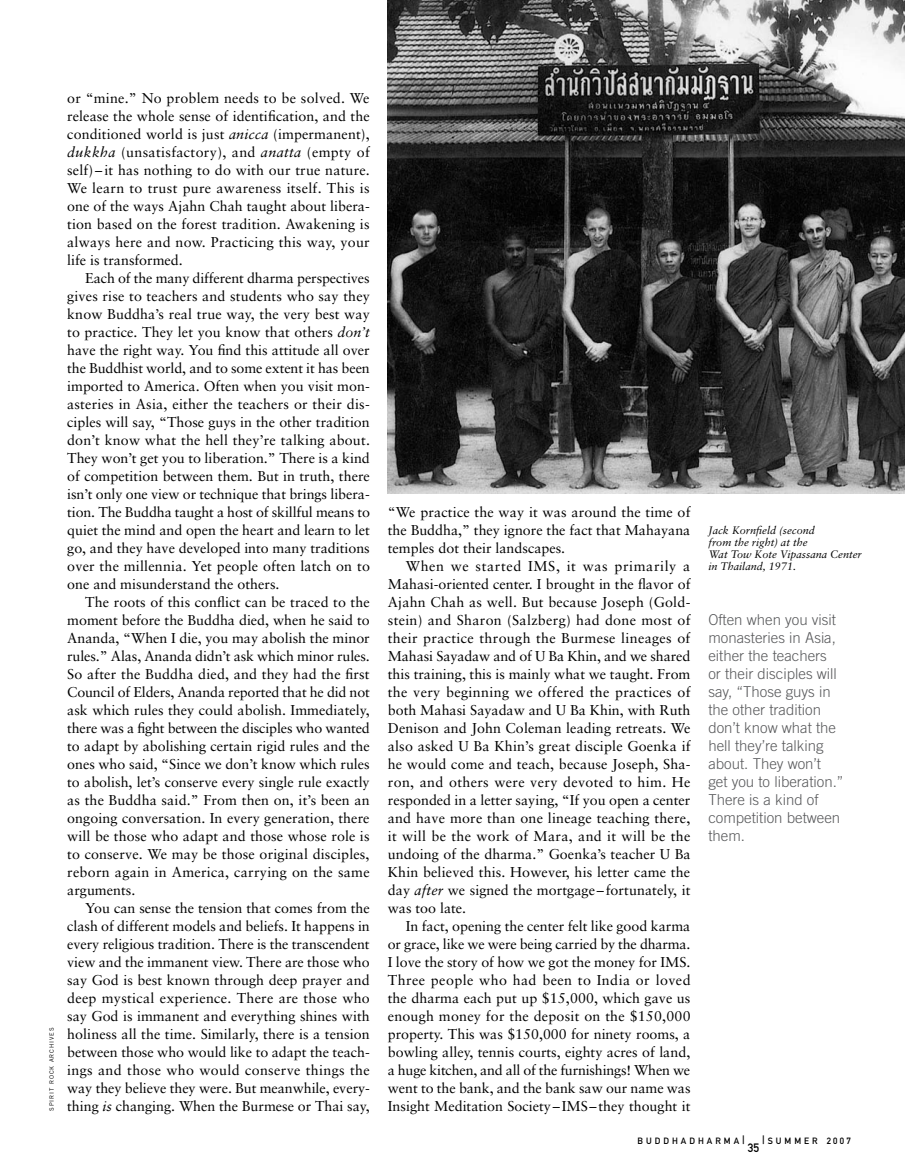
<style>
.page{position:relative;width:905px;height:1175px;background:#fff}
.page>*{position:absolute;margin:0;border:0;box-sizing:border-box;transform-origin:0 0}
.t1{font:300 15px/18px "Trade Gothic";color:#58595b}
.t2{font:14.25px/18px "Sabon";color:#000;text-align:justify}
.t3{font:12px "DIN Mittelschrift";color:#000}
.t4{font:italic 10.8px/12px "Sabon";color:#000}
.t5{font:9px "DIN Mittelschrift";letter-spacing:.335em;color:#000}
.t6{font:6px "Trade Gothic";letter-spacing:.15em;color:#000}
.s1{font-style:italic}
.s2{font-size:12px}
</style>
<div class="page">
<img style="left:388px;top:0;width:516px;height:493px">
<p class="t6" style="left:48px;top:1111px;width:84px;rotate:-90deg">spiri t rock arc hi ves</p>
<p class="t2" style="left:67px;top:88px;width:304px">or “mine.” No problem needs to be solved. We release the whole sense of identification, and the conditioned world is just <span class="s1">anicca</span> (impermanent), <span class="s1">dukkha</span> (unsatisfactory), and <span class="s1">anatta</span> (empty of self) – it has nothing to do with our true nature.<br>We learn to trust pure awareness itself. This is one of the ways Ajahn Chah taught about libera&shy;tion based on the forest tradition. Awakening is always here and now. Practicing this way, your life is transformed.</p>
<p class="t2" style="left:67px;top:268px;width:304px;text-indent:18px">Each of the many different dharma perspectives gives rise to teachers and students who say they know Buddha’s real true way, the very best way to practice. They let you know that others <span class="s1">don’t </span>have the right way. You find this attitude all over the Buddhist world, and to some extent it has been imported to America. Often when you visit mon&shy;asteries in Asia, either the teachers or their dis&shy;ciples will say, “Those guys in the other tradition don’t know what the hell they’re talking about.<br>They won’t get you to liberation.” There is a kind of competition between them. But in truth, there isn’t only one view or technique that brings libera&shy;tion. The Buddha taught a host of skillful means to quiet the mind and open the heart and learn to let go, and they have developed into many traditions over the millennia. Yet people often latch on to one and misunderstand the others.</p>
<p class="t2" style="left:67px;top:592px;width:304px;text-indent:18px">The roots of this conflict can be traced to the moment before the Buddha died, when he said to Ananda, “When I die, you may abolish the minor rules.” Alas, Ananda didn’t ask which minor rules.<br>So after the Buddha died, and they had the first Council of Elders, Ananda reported that he did not ask which rules they could abolish. Immediately, there was a fight between the disciples who wanted to adapt by abolishing certain rigid rules and the ones who said, “Since we don’t know which rules to abolish, let’s conserve every single rule exactly as the Buddha said.” From then on, it’s been an ongoing conversation. In every generation, there will be those who adapt and those whose role is to conserve. We may be those original disciples, reborn again in America, carrying on the same arguments.</p>
<p class="t2" style="left:67px;top:898px;width:304px;text-indent:18px">You can sense the tension that comes from the clash of different models and beliefs. It happens in every religious tradition. There is the transcendent view and the immanent view. There are those who say God is best known through deep prayer and deep mystical experience. There are those who say God is immanent and everything shines with holiness all the time. Similarly, there is a tension between those who would like to adapt the teach&shy;ings and those who would conserve things the way they believe they were. But meanwhile, every&shy;thing <span class="s1">is</span> changing. When the Burmese or Thai say,</p>
<p class="t2" style="left:388px;top:502px;width:304px">“We practice the way it was around the time of the Buddha,” they ignore the fact that Mahayana temples dot their landscapes.</p>
<p class="t2" style="left:388px;top:556px;width:304px;text-indent:18px">When we started IMS, it was primarily a Mahasi-oriented center. I brought in the flavor of Ajahn Chah as well. But because Joseph (Gold&shy;stein) and Sharon (Salzberg) had done most of their practice through the Burmese lineages of Mahasi Sayadaw and of U Ba Khin, and we shared this training, this is mainly what we taught. From the very beginning we offered the practices of both Mahasi Sayadaw and U Ba Khin, with Ruth Denison and John Coleman leading retreats. We also asked U Ba Khin’s great disciple Goenka if he would come and teach, because Joseph, Sha&shy;ron, and others were very devoted to him. He responded in a letter saying, “If you open a center and have more than one lineage teaching there, it will be the work of Mara, and it will be the undoing of the dharma.” Goenka’s teacher U Ba Khin believed this. However, his letter came the day <span class="s1">after</span> we signed the mortgage– fortunately, it was too late.</p>
<p class="t2" style="left:388px;top:916px;width:304px;text-indent:18px">In fact, opening the center felt like good karma or grace, like we were being carried by the dharma.<br>I love the story of how we got the money for IMS.<br>Three people who had been to India or loved the dharma each put up $15,000, which gave us enough money for the deposit on the $150,000 property. This was $150,000 for ninety rooms, a bowling alley, tennis courts, eighty acres of land, a huge kitchen, and all of the furnishings! When we went to the bank, and the bank saw our name was Insight Meditation Society – IMS –they thought it</p>
<p class="t4" style="left:708px;top:524px;width:155px">Jack Kornfield (second<br>from the right) at the<br>Wat Tow Kote Vipassana Center in Thailand, 1971.</p>
<p class="t1" style="left:708px;top:610px;width:137px">Often when you visit monasteries in Asia, either the teachers<br>or their disciples will say, “Those guys in the other tradition don’t know what the hell they’re talking about. They won’t get you to liberation.”<br>There is a kind of competition between them.</p>
<p class="t5" style="left:637px;top:1135px;width:109px">BUDDHADHARMA<span class="s2">|</span></p>
<p class="t5" style="left:762px;top:1135px;width:90px"><span class="s2">|</span>SUMMER 2007</p>
<p class="t3" style="left:747px;top:1140px;width:13px">35</p>
</div>
